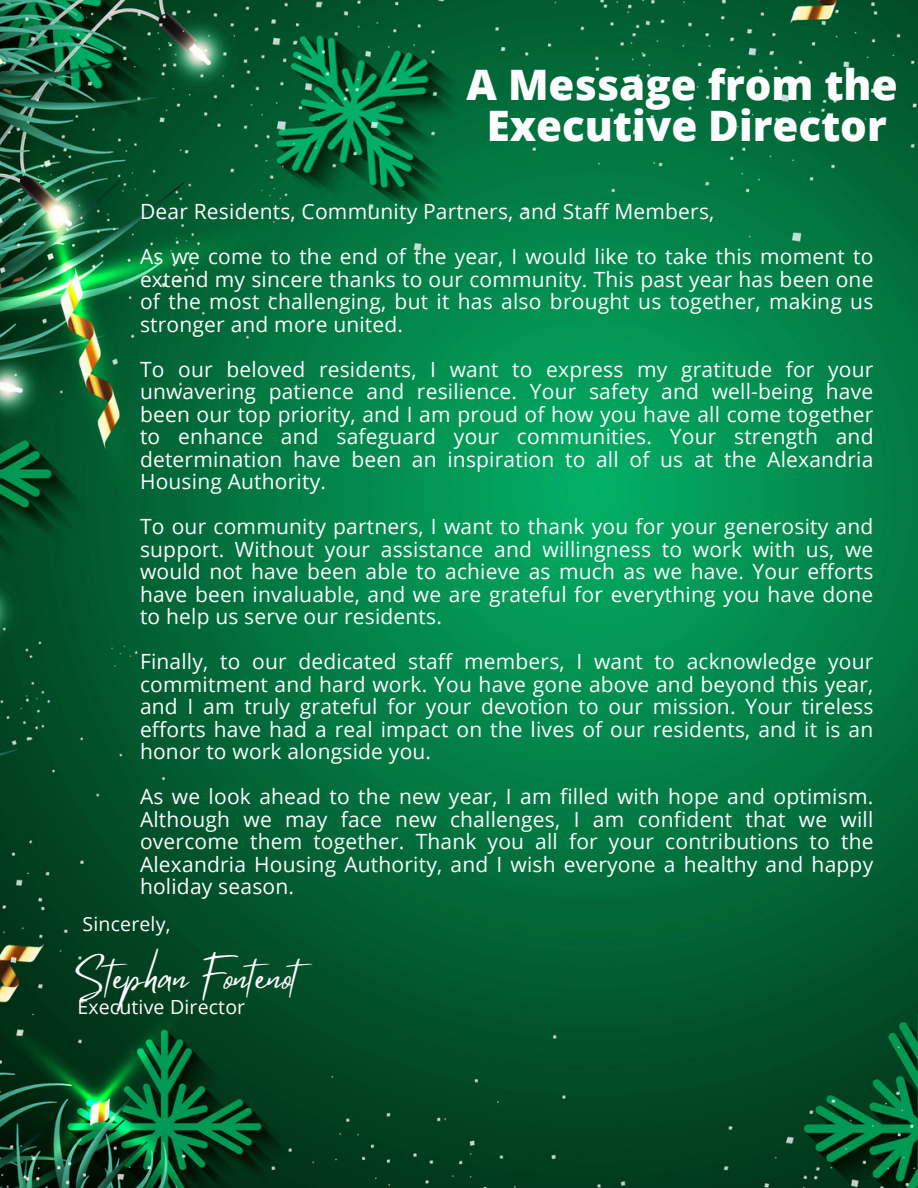
<style>
.page{position:relative;width:918px;height:1188px;background:#fff}
.page>*{position:absolute;margin:0;border:0;box-sizing:border-box;transform-origin:0 0}
.t1{font:800 42px/41.7px "Open Sans";color:#fdfdfd;text-align:center}
.t2{font:37.5px "Mistrully";letter-spacing:.01em;color:#fdfdfd}
.t3{font:21px/22.5px "Open Sans";letter-spacing:.01em;color:#fdfdfd;text-align:justify}
.t4{font:19.5px "Open Sans";letter-spacing:.01em;color:#fdfdfd}
</style>
<div class="page">
<img style="left:0;top:0;width:918px;height:1188px">
<p class="t1" style="left:467px;top:63px;width:433px">A Message from the<br>Executive Director</p>
<p class="t3" style="left:140px;top:200px;width:576px">Dear Residents, Community Partners, and Staff Members,</p>
<p class="t3" style="left:140px;top:245px;width:735px">As we come to the end of the year, I would like to take this moment to extend my sincere thanks to our community. This past year has been one of the most challenging, but it has also brought us together, making us stronger and more united.</p>
<p class="t3" style="left:140px;top:357px;width:735px">To our beloved residents, I want to express my gratitude for your unwavering patience and resilience. Your safety and well-being have been our top priority, and I am proud of how you have all come together to enhance and safeguard your communities. Your strength and determination have been an inspiration to all of us at the Alexandria Housing Authority.</p>
<p class="t3" style="left:140px;top:515px;width:735px">To our community partners, I want to thank you for your generosity and support. Without your assistance and willingness to work with us, we would not have been able to achieve as much as we have. Your efforts have been invaluable, and we are grateful for everything you have done to help us serve our residents.</p>
<p class="t3" style="left:140px;top:650px;width:735px">Finally, to our dedicated staff members, I want to acknowledge your commitment and hard work. You have gone above and beyond this year, and I am truly grateful for your devotion to our mission. Your tireless efforts have had a real impact on the lives of our residents, and it is an honor to work alongside you.</p>
<p class="t3" style="left:140px;top:785px;width:735px">As we look ahead to the new year, I am filled with hope and optimism.<br>Although we may face new challenges, I am confident that we will overcome them together. Thank you all for your contributions to the Alexandria Housing Authority, and I wish everyone a healthy and happy holiday season.</p>
<p class="t4" style="left:83px;top:910px;width:89px">Sincerely,</p>
<p class="t2" style="left:77px;top:947px;width:243px">Stephan Fontenot</p>
<p class="t4" style="left:77px;top:993px;width:169px">Executive Director</p>
</div>
